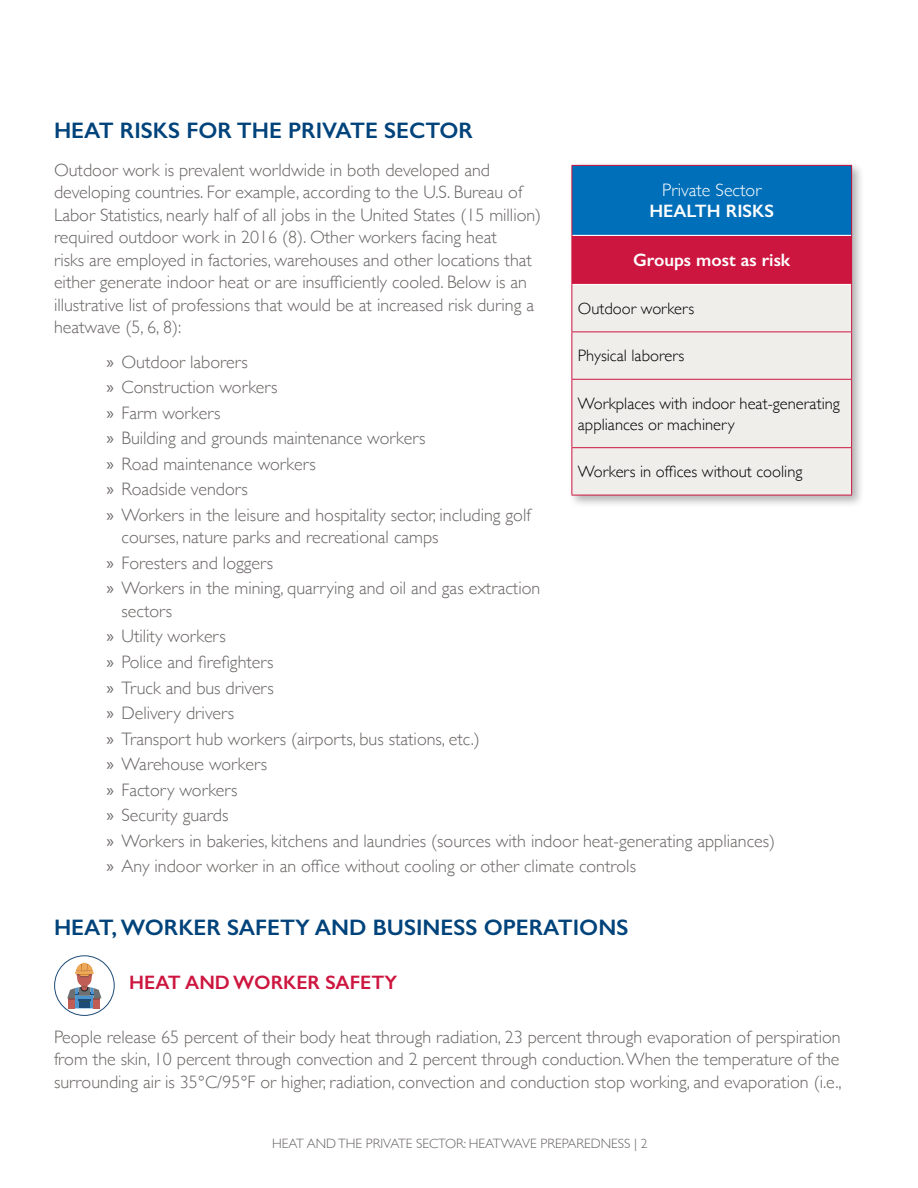
<style>
.page{position:relative;width:918px;height:1188px;background:#fff}
.page>*{position:absolute;margin:0;border:0;box-sizing:border-box;transform-origin:0 0}
.t1{font:600 22.5px "Gill Sans";color:#00437b}
.t2{font:600 19.5px "Gill Sans";color:#cd163f}
.t3{font:300 18px/25.5px "Gill Sans";color:#686463}
.t4{font:600 18px "Gill Sans";color:#fff}
.t5{font:300 18px "Gill Sans";color:#fff}
.t6{font:300 16.5px/21px "Gill Sans";color:#000}
.t7{font:300 13.5px "Gill Sans";color:#686463}
.s1{font-family:"Myriad Pro";font-weight:400}
</style>
<div class="page">
<div style="left:568px;top:161px;width:297px;height:347px;background:#000;opacity:.3"></div>
<div style="left:572px;top:165px;width:280px;height:70px;background:#006fb9"></div>
<div style="left:572px;top:235px;width:280px;height:49px;background:#cd163f"></div>
<div style="left:573px;top:285px;width:278px;height:210px;background:#efeeeb"></div>
<hr style="left:572px;top:235px;width:279px;height:1px;background:#fff">
<hr style="left:572px;top:284px;width:279px;height:1px;background:#fff">
<hr style="left:572px;top:332px;width:280px;height:1px;background:#cd163f">
<hr style="left:572px;top:379px;width:280px;height:1px;background:#cd163f">
<hr style="left:572px;top:447px;width:280px;height:1px;background:#cd163f">
<hr style="left:572px;top:495px;width:280px;height:1px;background:#cd163f">
<hr style="left:572px;top:284px;width:1px;height:48px;background:#cd163f">
<hr style="left:851px;top:284px;width:1px;height:48px;background:#cd163f">
<hr style="left:572px;top:332px;width:1px;height:47px;background:#cd163f">
<hr style="left:851px;top:332px;width:1px;height:47px;background:#cd163f">
<hr style="left:572px;top:380px;width:1px;height:67px;background:#cd163f">
<hr style="left:851px;top:380px;width:1px;height:67px;background:#cd163f">
<hr style="left:572px;top:448px;width:1px;height:47px;background:#cd163f">
<hr style="left:851px;top:448px;width:1px;height:47px;background:#cd163f">
<hr style="left:572px;top:165px;width:280px;height:1px;background:#cd163f">
<hr style="left:572px;top:166px;width:1px;height:69px;background:#cd163f">
<hr style="left:851px;top:166px;width:1px;height:69px;background:#cd163f">
<hr style="left:572px;top:235px;width:1px;height:49px;background:#cd163f">
<div style="left:54px;top:955px;width:61px;height:61px;border:1px solid #1d4b78;border-radius:50%"></div>
<svg style="left:67px;top:963px;width:35px;height:45px"></svg>
<p class="t1" style="left:54px;top:117px;width:421px">HEAT RISKS FOR THE PRIVATE SECTOR</p>
<p class="t3" style="left:54px;top:158px;width:489px;line-height:22.5px">Outdoor work is prevalent worldwide in both developed and developing countries. For example, according to the U.S. Bureau of Labor Statistics, nearly half of all jobs in the United States (15 million) required outdoor work in 2016 (8). Other workers facing heat<br>risks are employed in factories, warehouses and other locations that either generate indoor heat or are insufficiently cooled. Below is an illustrative list of professions that would be at increased risk during a heatwave (5, 6, 8):</p>
<p class="t3" style="left:107px;top:348px;width:426px"><span class="s1">»</span> Outdoor laborers<br><span class="s1">»</span> Construction workers<br><span class="s1">»</span> Farm workers<br><span class="s1">»</span> Building and grounds maintenance workers<br><span class="s1">»</span> Road maintenance workers<br><span class="s1">»</span> Roadside vendors<br><span class="s1">»</span> Workers in the leisure and hospitality sector, including golf</p>
<p class="t3" style="left:107px;top:524px;width:435px;text-indent:15px">courses, nature parks and recreational camps<br><span class="s1">»</span> Foresters and loggers<br><span class="s1">»</span> Workers in the mining, quarrying and oil and gas extraction</p>
<p class="t3" style="left:107px;top:598px;width:670px;text-indent:15px">sectors<br><span class="s1">»</span> Utility workers<br><span class="s1">»</span> Police and firefighters<br><span class="s1">»</span> Truck and bus drivers<br><span class="s1">»</span> Delivery drivers<br><span class="s1">»</span> Transport hub workers (airports, bus stations, etc.)<br><span class="s1">»</span> Warehouse workers<br><span class="s1">»</span> Factory workers<br><span class="s1">»</span> Security guards<br><span class="s1">»</span> Workers in bakeries, kitchens and laundries (sources with indoor heat-generating appliances) <span class="s1">»</span> Any indoor worker in an office without cooling or other climate controls</p>
<p class="t5" style="left:662px;top:176px;width:101px">Private Sector</p>
<p class="t4" style="left:649px;top:200px;width:126px">HEALTH RISKS</p>
<p class="t4" style="left:633px;top:250px;width:159px">Groups most as risk</p>
<p class="t6" style="left:578px;top:297px;width:118px">Outdoor workers</p>
<p class="t6" style="left:578px;top:345px;width:108px">Physical laborers</p>
<p class="t6" style="left:578px;top:392px;width:264px">Workplaces with indoor heat-generating appliances or machinery</p>
<p class="t6" style="left:578px;top:460px;width:226px">Workers in offices without cooling</p>
<p class="t1" style="left:54px;top:914px;width:576px">HEAT, WORKER SAFETY AND BUSINESS OPERATIONS</p>
<p class="t2" style="left:129px;top:971px;width:269px">HEAT AND WORKER SAFETY</p>
<p class="t3" style="left:54px;top:1025px;width:789px;line-height:22.5px;text-align:justify">People release 65 percent of their body heat through radiation, 23 percent through evaporation of perspiration from the skin, 10 percent through convection and 2 percent through conduction. When the temperature of the surrounding air is 35°C/95°F or higher, radiation, convection and conduction stop working, and evaporation (i.e.,</p>
<p class="t7" style="left:272px;top:1133px;width:377px">HEAT AND THE PRIVATE SECTOR: HEATWAVE PREPAREDNESS | 2</p>
</div>
